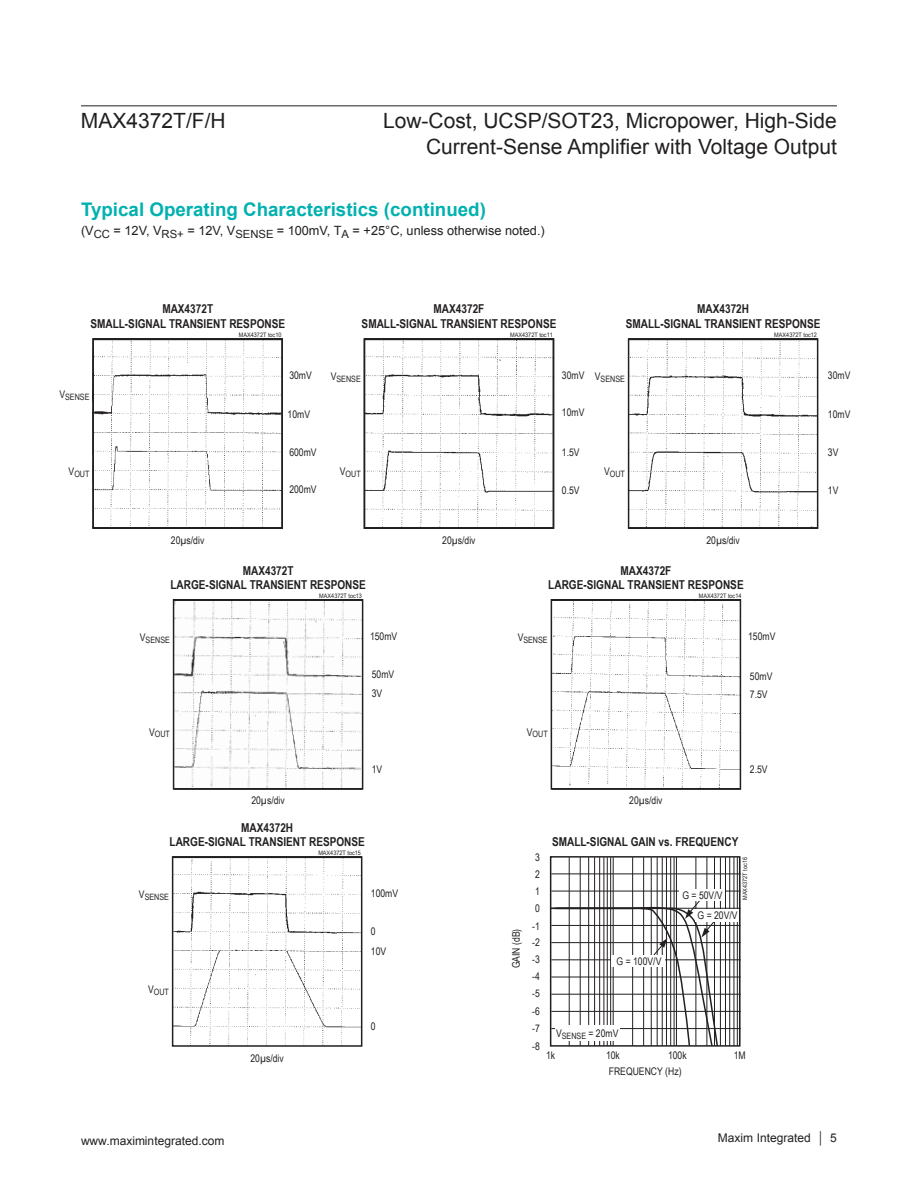
<style>
.page{position:relative;width:918px;height:1188px;background:#fff}
.page>*{position:absolute;margin:0;border:0;box-sizing:border-box;transform-origin:0 0}
.t1{font:21px/25.2px "Arial";color:#221f1f;text-align:right}
.t2{font:700 18.75px "Arial";color:#00b1b0}
.t3{font:12.75px "Arial";color:#221f1f}
.t4{font:700 12.3px/14.7px "Arial Narrow";color:#221f1f;text-align:center}
.t5{font:12px "Arial";color:#221f1f}
.t6{font:10.5px/20px "Arial Narrow";color:#221f1f}
.t7{font:8.7px "Arial Narrow";color:#221f1f}
.t8{font:6.15px "Arial Narrow";color:#221f1f;scale:1.1 1}
</style>
<div class="page">
<hr style="left:81px;top:105px;width:756px;height:1px;background:#221f1f">
<img style="left:95px;top:341px;width:185px;height:185px">
<div style="left:92px;top:338px;width:191px;height:191px;border:2px solid #221f1f"></div>
<img style="left:176px;top:599px;width:188px;height:190px">
<div style="left:173px;top:599px;width:190px;height:191px;border:2px solid #221f1f"></div>
<img style="left:175px;top:859px;width:184px;height:185px">
<div style="left:172px;top:856px;width:190px;height:191px;border:2px solid #221f1f"></div>
<img style="left:554px;top:602px;width:184px;height:185px">
<div style="left:551px;top:599px;width:190px;height:191px;border:2px solid #221f1f"></div>
<hr style="left:551px;top:994px;width:190px;height:1px;background:#221f1f">
<hr style="left:551px;top:908px;width:190px;height:1px;background:#221f1f">
<hr style="left:551px;top:925px;width:190px;height:1px;background:#221f1f">
<hr style="left:551px;top:942px;width:190px;height:1px;background:#221f1f">
<hr style="left:551px;top:960px;width:190px;height:1px;background:#221f1f">
<hr style="left:551px;top:977px;width:190px;height:1px;background:#221f1f">
<hr style="left:551px;top:1028px;width:190px;height:1px;background:#221f1f">
<hr style="left:551px;top:1011px;width:190px;height:1px;background:#221f1f">
<hr style="left:551px;top:874px;width:190px;height:1px;background:#221f1f">
<hr style="left:551px;top:891px;width:190px;height:1px;background:#221f1f">
<hr style="left:613px;top:857px;width:1px;height:189px;background:#221f1f">
<hr style="left:580px;top:857px;width:1px;height:189px;background:#221f1f">
<hr style="left:588px;top:857px;width:1px;height:189px;background:#221f1f">
<hr style="left:594px;top:857px;width:1px;height:189px;background:#221f1f">
<hr style="left:599px;top:857px;width:1px;height:189px;background:#221f1f">
<hr style="left:604px;top:857px;width:1px;height:189px;background:#221f1f">
<hr style="left:607px;top:857px;width:1px;height:189px;background:#221f1f">
<hr style="left:610px;top:857px;width:1px;height:189px;background:#221f1f">
<hr style="left:569px;top:857px;width:1px;height:189px;background:#221f1f">
<hr style="left:643px;top:857px;width:1px;height:189px;background:#221f1f">
<hr style="left:651px;top:857px;width:1px;height:189px;background:#221f1f">
<hr style="left:657px;top:857px;width:1px;height:189px;background:#221f1f">
<hr style="left:662px;top:857px;width:1px;height:189px;background:#221f1f">
<hr style="left:666px;top:857px;width:1px;height:189px;background:#221f1f">
<hr style="left:670px;top:857px;width:1px;height:189px;background:#221f1f">
<hr style="left:674px;top:857px;width:1px;height:189px;background:#221f1f">
<hr style="left:632px;top:857px;width:1px;height:189px;background:#221f1f">
<hr style="left:676px;top:857px;width:1px;height:189px;background:#221f1f">
<hr style="left:707px;top:857px;width:1px;height:189px;background:#221f1f">
<hr style="left:714px;top:857px;width:1px;height:189px;background:#221f1f">
<hr style="left:720px;top:857px;width:1px;height:189px;background:#221f1f">
<hr style="left:725px;top:857px;width:1px;height:189px;background:#221f1f">
<hr style="left:729px;top:857px;width:1px;height:189px;background:#221f1f">
<hr style="left:734px;top:857px;width:1px;height:189px;background:#221f1f">
<hr style="left:696px;top:857px;width:1px;height:189px;background:#221f1f">
<div style="left:550px;top:856px;width:190px;height:191px;border:2px solid #221f1f"></div>
<svg style="left:549px;top:896px;width:171px;height:151px"></svg>
<div style="left:679px;top:889px;width:46px;height:12px;background:#fff"></div>
<div style="left:696px;top:909px;width:43px;height:13px;background:#fff"></div>
<div style="left:612px;top:955px;width:53px;height:12px;background:#fff"></div>
<div style="left:555px;top:1025px;width:65px;height:16px;background:#fff"></div>
<img style="left:367px;top:341px;width:184px;height:185px">
<div style="left:364px;top:338px;width:190px;height:191px;border:2px solid #221f1f"></div>
<img style="left:631px;top:341px;width:184px;height:185px">
<div style="left:628px;top:338px;width:190px;height:191px;border:2px solid #221f1f"></div>
<h1 class="t1" style="left:81px;top:110px;width:146px">MAX4372T/F/H</h1>
<h1 class="t1" style="left:383px;top:110px;width:455px">Low-Cost, UCSP/SOT23, Micropower, High-Side<br>Current-Sense Ampli昀椀er with Voltage Output</h1>
<h2 class="t2" style="left:81px;top:197px;width:406px">Typical Operating Characteristics (continued)</h2>
<p class="t3" style="left:81px;top:226px;width:465px">(V<sub>CC</sub> = 12V, V<sub>RS+</sub> = 12V, V<sub>SENSE</sub> = 100mV, T<sub>A</sub> = +25°C, unless otherwise noted.)</p>
<p class="t4" style="left:90px;top:302px;width:196px">MAX4372T<br>SMALL-SIGNAL TRANSIENT RESPONSE</p>
<p class="t8" style="left:239px;top:333px;width:40px">MAX4372T toc10</p>
<p class="t4" style="left:362px;top:302px;width:196px">MAX4372F<br>SMALL-SIGNAL TRANSIENT RESPONSE</p>
<p class="t8" style="left:510px;top:333px;width:40px">MAX4372T toc11</p>
<p class="t4" style="left:626px;top:302px;width:196px">MAX4372H<br>SMALL-SIGNAL TRANSIENT RESPONSE</p>
<p class="t8" style="left:774px;top:333px;width:40px">MAX4372T toc12</p>
<p class="t7" style="left:59px;top:394px;width:32px"><sup>V</sup>SENSE</p>
<p class="t6" style="left:289px;top:367px;width:24px">30mV</p>
<p class="t6" style="left:288px;top:405px;width:24px">10mV</p>
<p class="t7" style="left:331px;top:376px;width:32px"><sup>V</sup>SENSE</p>
<p class="t6" style="left:562px;top:367px;width:24px">30mV</p>
<p class="t6" style="left:562px;top:403px;width:24px">10mV</p>
<p class="t7" style="left:595px;top:376px;width:32px"><sup>V</sup>SENSE</p>
<p class="t6" style="left:828px;top:367px;width:24px">30mV</p>
<p class="t6" style="left:828px;top:405px;width:24px">10mV</p>
<p class="t7" style="left:69px;top:470px;width:22px"><sup>V</sup>OUT</p>
<p class="t6" style="left:289px;top:443px;width:29px">600mV</p>
<p class="t6" style="left:289px;top:480px;width:29px">200mV</p>
<p class="t7" style="left:340px;top:470px;width:22px"><sup>V</sup>OUT</p>
<p class="t6" style="left:562px;top:443px;width:19px">1.5V</p>
<p class="t6" style="left:562px;top:481px;width:19px">0.5V</p>
<p class="t7" style="left:604px;top:470px;width:22px"><sup>V</sup>OUT</p>
<p class="t6" style="left:828px;top:443px;width:12px">3V</p>
<p class="t6" style="left:828px;top:481px;width:12px">1V</p>
<p class="t6" style="left:171px;top:531px;width:35px">20µs/div</p>
<p class="t6" style="left:442px;top:531px;width:35px">20µs/div</p>
<p class="t6" style="left:706px;top:531px;width:35px">20µs/div</p>
<p class="t4" style="left:170px;top:563px;width:197px">MAX4372T<br>LARGE-SIGNAL TRANSIENT RESPONSE</p>
<p class="t8" style="left:319px;top:593px;width:40px">MAX4372T toc13</p>
<p class="t4" style="left:548px;top:563px;width:197px">MAX4372F<br>LARGE-SIGNAL TRANSIENT RESPONSE</p>
<p class="t8" style="left:699px;top:593px;width:40px">MAX4372T toc14</p>
<p class="t7" style="left:140px;top:636px;width:32px"><sup>V</sup>SENSE</p>
<p class="t6" style="left:370px;top:627px;width:29px">150mV</p>
<p class="t7" style="left:518px;top:636px;width:32px"><sup>V</sup>SENSE</p>
<p class="t6" style="left:748px;top:627px;width:29px">150mV</p>
<p class="t6" style="left:372px;top:665px;width:24px">50mV</p>
<p class="t6" style="left:750px;top:667px;width:24px">50mV</p>
<p class="t6" style="left:372px;top:685px;width:12px">3V</p>
<p class="t6" style="left:750px;top:685px;width:19px">7.5V</p>
<p class="t7" style="left:149px;top:731px;width:22px"><sup>V</sup>OUT</p>
<p class="t7" style="left:527px;top:731px;width:22px"><sup>V</sup>OUT</p>
<p class="t6" style="left:372px;top:760px;width:12px">1V</p>
<p class="t6" style="left:750px;top:760px;width:19px">2.5V</p>
<p class="t6" style="left:251px;top:792px;width:35px">20µs/div</p>
<p class="t6" style="left:629px;top:792px;width:35px">20µs/div</p>
<p class="t4" style="left:170px;top:820px;width:197px">MAX4372H<br>LARGE-SIGNAL TRANSIENT RESPONSE</p>
<p class="t4" style="left:552px;top:834px;width:188px">SMALL-SIGNAL GAIN vs. FREQUENCY</p>
<p class="t7" style="left:139px;top:894px;width:32px"><sup>V</sup>SENSE</p>
<p class="t8" style="left:318px;top:850px;width:40px">MAX4372T toc15</p>
<p class="t6" style="left:371px;top:884px;width:29px">100mV</p>
<p class="t6" style="left:535px;top:848px;width:6px">3</p>
<p class="t6" style="left:535px;top:865px;width:6px">2</p>
<p class="t6" style="left:535px;top:882px;width:6px">1</p>
<p class="t6" style="left:535px;top:899px;width:6px">0</p>
<p class="t8" style="left:743px;top:900px;width:40px;rotate:-90deg">MAX4372T toc16</p>
<p class="t6" style="left:698px;top:887px;width:41px;text-indent:-15px">G = 50V/V<br>G = 20V/V</p>
<p class="t6" style="left:371px;top:922px;width:6px">0</p>
<p class="t6" style="left:371px;top:942px;width:17px">10V</p>
<p class="t6" style="left:507px;top:968px;width:41px;rotate:-90deg">GAIN (dB)</p>
<p class="t6" style="left:532px;top:917px;width:9px">-1</p>
<p class="t6" style="left:532px;top:934px;width:9px">-2</p>
<p class="t6" style="left:532px;top:951px;width:9px">-3</p>
<p class="t6" style="left:617px;top:953px;width:46px">G = 100V/V</p>
<p class="t6" style="left:532px;top:968px;width:9px">-4</p>
<p class="t7" style="left:148px;top:988px;width:22px"><sup>V</sup>OUT</p>
<p class="t6" style="left:532px;top:985px;width:9px">-5</p>
<p class="t6" style="left:532px;top:1002px;width:9px">-6</p>
<p class="t6" style="left:371px;top:1017px;width:6px">0</p>
<p class="t6" style="left:532px;top:1019px;width:9px">-7</p>
<p class="t6" style="left:556px;top:1024px;width:64px">V<sub>SENSE</sub> = 20mV</p>
<p class="t6" style="left:250px;top:1049px;width:35px">20µs/div</p>
<p class="t6" style="left:532px;top:1037px;width:9px">-8</p>
<p class="t6" style="left:546px;top:1047px;width:11px">1k</p>
<p class="t6" style="left:668px;top:1047px;width:20px">100k</p>
<p class="t6" style="left:606px;top:1047px;width:15px">10k</p>
<p class="t6" style="left:734px;top:1047px;width:13px">1M</p>
<p class="t6" style="left:609px;top:1062px;width:74px">FREQUENCY (Hz)</p>
<p class="t5" style="left:81px;top:1136px;width:145px">www.maximintegrated.com</p>
<p class="t5" style="left:718px;top:1130px;width:121px">Maxim Integrated │ 5</p>
</div>
